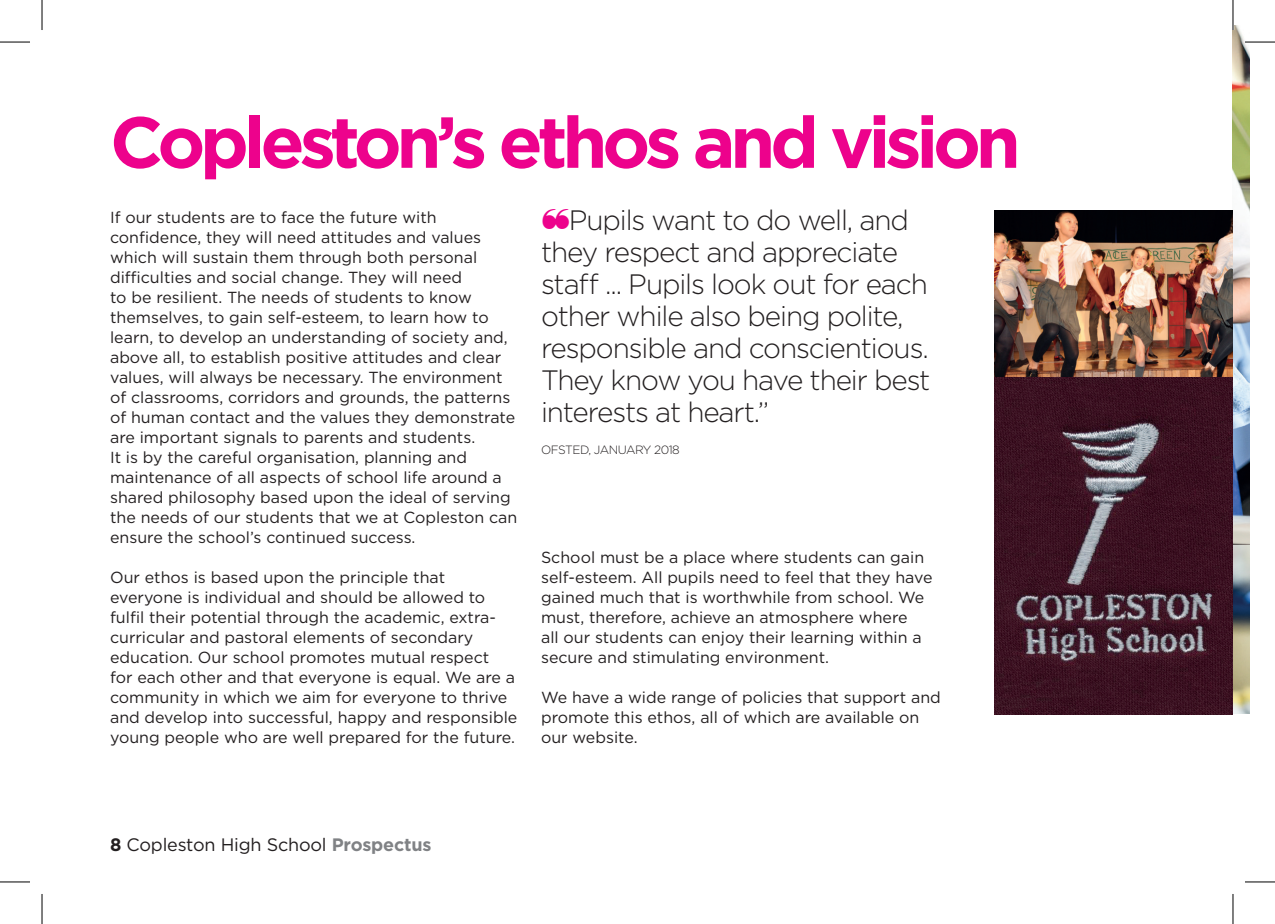
<style>
.page{position:relative;width:1275px;height:924px;background:#fff}
.page>*{position:absolute;margin:0;border:0;box-sizing:border-box;transform-origin:0 0}
.t1{font:700 72px "Gotham";letter-spacing:-.07em;color:#ed028c}
.t2{font:300 28px/32px "Gotham";letter-spacing:-.04em;color:#231f20}
.t3{font:18px "Gotham";letter-spacing:-.01em;color:#231f20}
.t4{font:16px/20px "Gotham";color:#231f20}
.t5{font:300 12px "Gotham";letter-spacing:-.04em;color:#231f20}
.s1{color:#ed028c}
.s2{font-weight:700}
.s3{font-weight:700;color:#808285}
</style>
<div class="page">
<img style="left:1233px;top:25px;width:17px;height:520px">
<svg style="left:1233px;top:545px;width:17px;height:168px;background:#9ca192"></svg>
<img style="left:994px;top:210px;width:239px;height:504px">
<hr style="left:1245px;top:41px;width:30px;height:2px;background:#fff">
<hr style="left:1231px;top:0;width:3px;height:30px;background:#fff">
<hr style="left:0;top:42px;width:30px;height:1px;background:#000">
<hr style="left:1245px;top:42px;width:30px;height:1px;background:#000">
<hr style="left:0;top:881px;width:30px;height:1px;background:#000">
<hr style="left:1245px;top:881px;width:30px;height:1px;background:#000">
<hr style="left:42px;top:0;width:1px;height:30px;background:#000">
<hr style="left:42px;top:893px;width:1px;height:30px;background:#000">
<hr style="left:1232px;top:0;width:1px;height:30px;background:#000">
<hr style="left:1232px;top:893px;width:1px;height:30px;background:#000">
<h1 class="t1" style="left:110px;top:94px;width:912px">Copleston’s ethos and vision</h1>
<h2 class="t2" style="left:541px;top:203px;width:391px"><span class="s1">❝</span>Pupils want to do well, and they respect and appreciate staff ... Pupils look out for each other while also being polite, responsible and conscientious.<br>They know you have their best interests at heart.”</h2>
<p class="t5" style="left:541px;top:442px;width:140px">OFSTED, JANUARY 2018</p>
<p class="t4" style="left:110px;top:207px;width:409px">If our students are to face the future with confidence, they will need attitudes and values which will sustain them through both personal difficulties and social change. They will need<br>to be resilient. The needs of students to know themselves, to gain self-esteem, to learn how to learn, to develop an understanding of society and, above all, to establish positive attitudes and clear values, will always be necessary. The environment of classrooms, corridors and grounds, the patterns of human contact and the values they demonstrate are important signals to parents and students.<br>It is by the careful organisation, planning and maintenance of all aspects of school life around a shared philosophy based upon the ideal of serving the needs of our students that we at Copleston can ensure the school’s continued success.</p>
<p class="t4" style="left:110px;top:567px;width:409px">Our ethos is based upon the principle that everyone is individual and should be allowed to fulfil their potential through the academic, extra&shy;curricular and pastoral elements of secondary education. Our school promotes mutual respect<br>for each other and that everyone is equal. We are a community in which we aim for everyone to thrive and develop into successful, happy and responsible young people who are well prepared for the future.</p>
<p class="t4" style="left:541px;top:546px;width:393px">School must be a place where students can gain self-esteem. All pupils need to feel that they have gained much that is worthwhile from school. We must, therefore, achieve an atmosphere where<br>all our students can enjoy their learning within a secure and stimulating environment.</p>
<p class="t4" style="left:541px;top:686px;width:401px">We have a wide range of policies that support and promote this ethos, all of which are available on our website.</p>
<p class="t3" style="left:110px;top:832px;width:323px"><span class="s2">8</span> Copleston High School <span class="s3">Prospectus</span></p>
</div>
